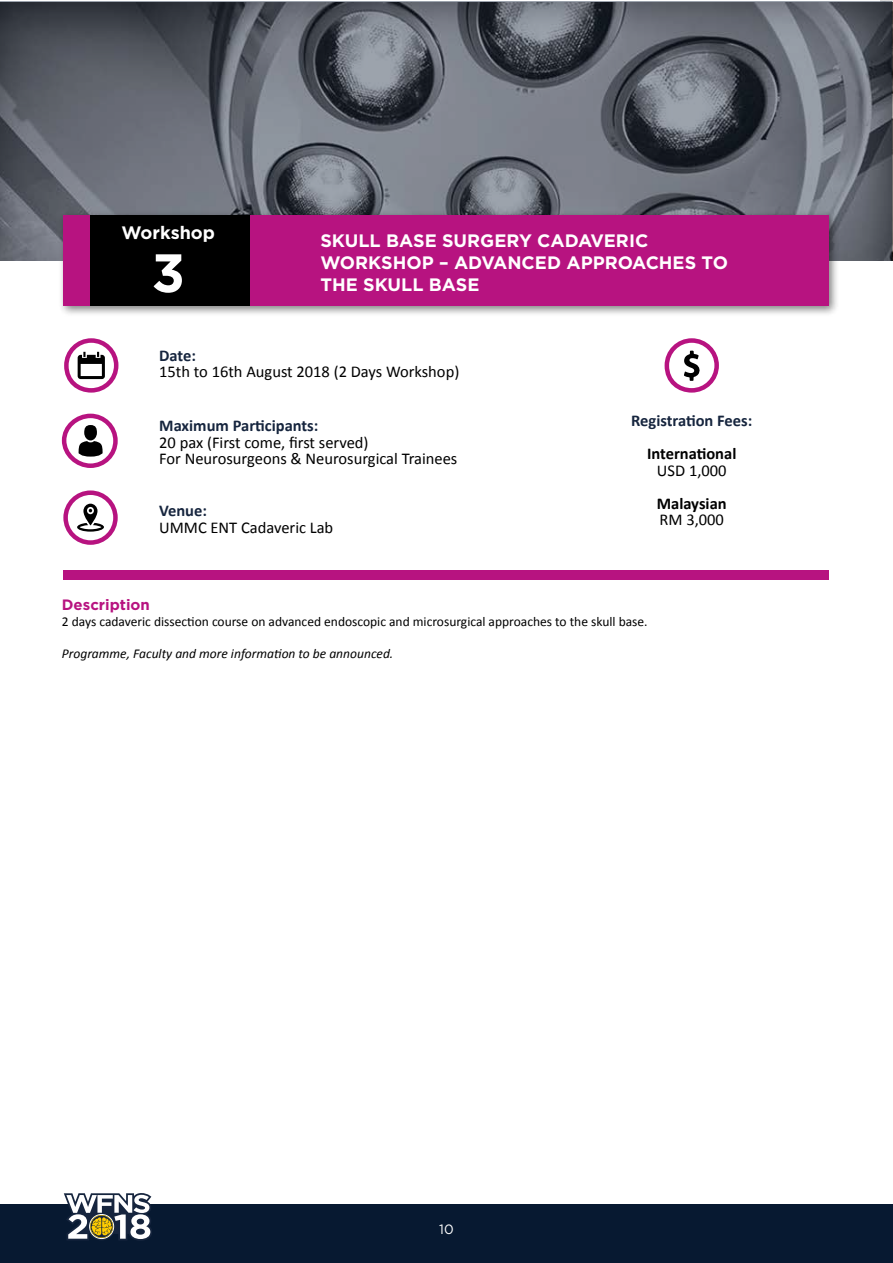
<style>
.page{position:relative;width:893px;height:1263px;background:#fff}
.page>*{position:absolute;margin:0;border:0;box-sizing:border-box;transform-origin:0 0}
.t1{font:700 54px "Gotham";color:#fff}
.t2{font:700 18px/21.6px "Gotham";color:#fff}
.t3{font:16.5px/16.5px "Calibri";color:#000}
.t4{font:700 16.5px "Calibri";color:#16253e}
.t5{font:700 16.5px "Calibri";color:#000}
.t6{font:700 15px "Gotham";color:#b71380}
.t7{font:13.5px "Calibri";color:#000}
.t8{font:italic 13.5px "Calibri";color:#000}
.t9{font:13.5px "Gotham";color:#fff}
</style>
<div class="page">
<div style="left:0;top:1204px;width:893px;height:59px;background:#071931"></div>
<svg style="left:64px;top:1193px;width:88px;height:48px"></svg>
<svg style="left:0;top:1px;width:891px;height:260px;background:#636770"></svg>
<div style="left:665px;top:338px;width:54px;height:55px;border:4px solid #b71380;border-radius:50%"></div>
<svg style="left:684px;top:351px;width:16px;height:30px"></svg>
<div style="left:58px;top:210px;width:782px;height:108px;background:#000;opacity:.5"></div>
<div style="left:63px;top:215px;width:766px;height:91px;background:#b71380"></div>
<div style="left:63px;top:570px;width:766px;height:10px;background:#b71380"></div>
<div style="left:91px;top:215px;width:159px;height:91px;background:#000"></div>
<div style="left:64px;top:338px;width:54px;height:55px;border:4px solid #b71380;border-radius:50%"></div>
<svg style="left:78px;top:352px;width:27px;height:27px"></svg>
<div style="left:62px;top:414px;width:56px;height:54px;border:4px solid #b71380;border-radius:50%"></div>
<div style="left:63px;top:490px;width:55px;height:55px;border:4px solid #b71380;border-radius:50%"></div>
<svg style="left:77px;top:504px;width:27px;height:28px"></svg>
<svg style="left:79px;top:425px;width:24px;height:32px"></svg>
<p class="t2" style="left:122px;top:222px;width:95px">Workshop</p>
<h1 class="t1" style="left:151px;top:237px;width:35px">3</h1>
<p class="t2" style="left:320px;top:230px;width:409px">SKULL BASE SURGERY CADAVERIC<br>WORKSHOP – ADVANCED APPROACHES TO<br>THE SKULL BASE</p>
<p class="t4" style="left:159px;top:345px;width:38px">Date:</p>
<p class="t3" style="left:159px;top:364px;width:302px">15th to 16th August 2018 (2 Days Workshop)</p>
<p class="t4" style="left:159px;top:415px;width:161px">Maximum Participants:</p>
<p class="t3" style="left:159px;top:434px;width:300px">20 pax (First come, first served)<br>For Neurosurgeons &amp; Neurosurgical Trainees</p>
<p class="t4" style="left:159px;top:500px;width:49px">Venue:</p>
<p class="t3" style="left:159px;top:519px;width:176px">UMMC ENT Cadaveric Lab</p>
<p class="t4" style="left:631px;top:410px;width:123px">Registration Fees:</p>
<p class="t5" style="left:647px;top:443px;width:91px">International</p>
<p class="t3" style="left:657px;top:462px;width:71px">USD 1,000</p>
<p class="t5" style="left:657px;top:492px;width:71px">Malaysian</p>
<p class="t3" style="left:660px;top:511px;width:66px">RM 3,000</p>
<p class="t6" style="left:62px;top:594px;width:90px">Description</p>
<p class="t7" style="left:62px;top:613px;width:587px">2 days cadaveric dissection course on advanced endoscopic and microsurgical approaches to the skull base.</p>
<p class="t8" style="left:62px;top:644px;width:333px">Programme, Faculty and more information to be announced.</p>
<p class="t9" style="left:439px;top:1221px;width:16px">10</p>
</div>
